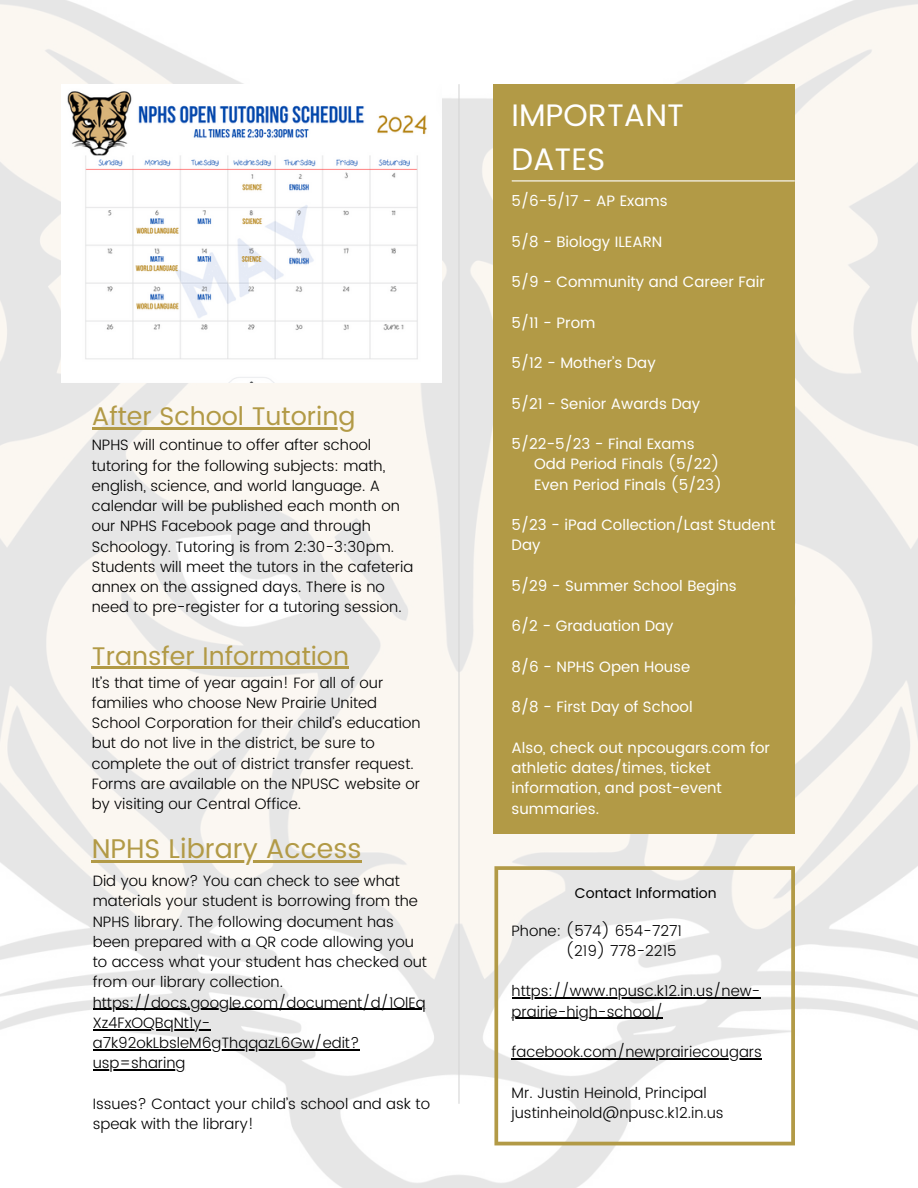
<style>
.page{position:relative;width:918px;height:1188px;background:#fff}
.page>*{position:absolute;margin:0;border:0;box-sizing:border-box;transform-origin:0 0}
.t1{font:31.05px/43.3px "Poppins";color:#fff}
.t2{font:27px "Poppins";color:#b29a46}
.t3{font:25.5px "Poppins";color:#b29a46}
.t4{font:300 15px/20.2px "Poppins";color:#000}
.t5{font:15px/20.2px "Poppins";color:#fff}
.t6{font:14.1px "Poppins";color:#000}
</style>
<div class="page">
<img style="left:0;top:0;width:918px;height:1188px">
<img style="left:62px;top:84px;width:380px;height:298px">
<svg style="left:494px;top:866px;width:301px;height:279px"></svg>
<hr style="left:512px;top:998px;width:248px;height:1px;background:#000">
<hr style="left:512px;top:1018px;width:151px;height:1px;background:#000">
<hr style="left:512px;top:1058px;width:250px;height:1px;background:#000">
<hr style="left:458px;top:85px;width:2px;height:1018px;background:#d6d6d6">
<div style="left:493px;top:84px;width:302px;height:749px;background:#b29a46"></div>
<hr style="left:512px;top:180px;width:282px;height:1px;background:#fff">
<hr style="left:92px;top:427px;width:263px;height:3px;background:#b29a46">
<hr style="left:92px;top:667px;width:257px;height:2px;background:#b29a46">
<hr style="left:92px;top:860px;width:270px;height:2px;background:#b29a46">
<hr style="left:93px;top:1009px;width:333px;height:1px;background:#000">
<hr style="left:93px;top:1029px;width:117px;height:1px;background:#000">
<hr style="left:93px;top:1049px;width:266px;height:1px;background:#000">
<hr style="left:93px;top:1069px;width:93px;height:2px;background:#000">
<h1 class="t3" style="left:92px;top:401px;width:265px">After School Tutoring</h1>
<p class="t4" style="left:92px;top:435px;width:323px">NPHS will continue to offer after school tutoring for the following subjects: math, english, science, and world language. A calendar will be published each month on our NPHS Facebook page and through Schoology. Tutoring is from 2:30-3:30pm.<br>Students will meet the tutors in the cafeteria annex on the assigned days. There is no need to pre-register for a tutoring session.</p>
<p class="t3" style="left:92px;top:641px;width:259px">Transfer Information</p>
<p class="t4" style="left:92px;top:672px;width:330px">It’s that time of year again! For all of our families who choose New Prairie United School Corporation for their child’s education but do not live in the district, be sure to complete the out of district transfer request.<br>Forms are available on the NPUSC website or by visiting our Central Office.</p>
<p class="t2" style="left:92px;top:833px;width:272px">NPHS Library Access</p>
<p class="t4" style="left:93px;top:871px;width:336px">Did you know? You can check to see what materials your student is borrowing from the NPHS library. The following document has been prepared with a QR code allowing you to access what your student has checked out from our library collection.</p>
<p class="t4" style="left:93px;top:992px;width:334px">https://docs.google.com/document/d/1OlEq<br>Xz4FxOQBqNt1y&shy;a7k92okLbsleM6gThqqazL6Gw/edit? usp=sharing</p>
<p class="t4" style="left:93px;top:1094px;width:339px">Issues? Contact your child’s school and ask to speak with the library!</p>
<p class="t1" style="left:512px;top:94px;width:174px">IMPORTANT<br>DATES</p>
<p class="t5" style="left:512px;top:191px;width:158px">5/6-5/17 - AP Exams</p>
<p class="t5" style="left:512px;top:231px;width:152px">5/8 - Biology ILEARN</p>
<p class="t5" style="left:512px;top:272px;width:255px">5/9 - Community and Career Fair</p>
<p class="t5" style="left:512px;top:312px;width:85px">5/11 - Prom</p>
<p class="t5" style="left:512px;top:353px;width:146px">5/12 - Mother’s Day</p>
<p class="t5" style="left:512px;top:393px;width:190px">5/21 - Senior Awards Day</p>
<p class="t5" style="left:512px;top:434px;width:185px">5/22-5/23 - Final Exams</p>
<p class="t5" style="left:534px;top:454px;width:187px">Odd Period Finals (5/22)</p>
<p class="t5" style="left:534px;top:474px;width:190px">Even Period Finals (5/23)</p>
<p class="t5" style="left:512px;top:515px;width:265px">5/23 - iPad Collection/Last Student<br>Day</p>
<p class="t5" style="left:512px;top:576px;width:227px">5/29 - Summer School Begins</p>
<p class="t5" style="left:512px;top:616px;width:164px">6/2 - Graduation Day</p>
<p class="t5" style="left:512px;top:657px;width:180px">8/6 - NPHS Open House</p>
<p class="t5" style="left:512px;top:697px;width:183px">8/8 - First Day of School</p>
<p class="t5" style="left:512px;top:738px;width:260px">Also, check out npcougars.com for athletic dates/times, ticket information, and post-event summaries.</p>
<h2 class="t6" style="left:575px;top:885px;width:143px">Contact Information</h2>
<p class="t4" style="left:512px;top:920px;width:172px">Phone: (574) 654-7271</p>
<h2 class="t4" style="left:566px;top:941px;width:113px">(219) 778-2215</h2>
<p class="t4" style="left:512px;top:981px;width:250px">https://www.npusc.k12.in.us/new-</p>
<h2 class="t4" style="left:512px;top:1001px;width:153px">prairie-high-school/</h2>
<p class="t4" style="left:512px;top:1042px;width:252px">facebook.com/newprairiecougars</p>
<p class="t4" style="left:512px;top:1082px;width:197px">Mr. Justin Heinold, Principal</p>
<p class="t4" style="left:512px;top:1103px;width:214px">justinheinold@npusc.k12.in.us</p>
</div>
